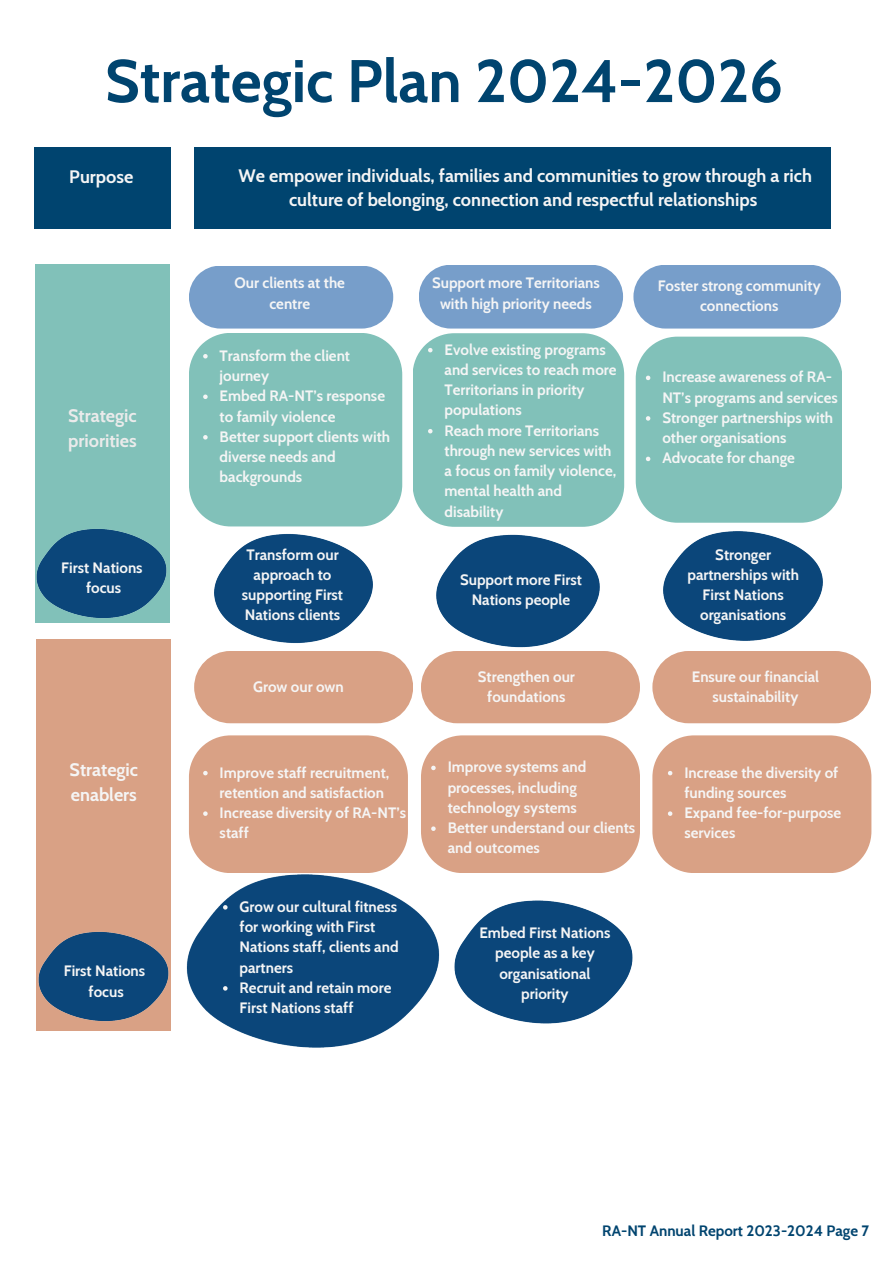
<style>
.page{position:relative;width:894px;height:1264px;background:#fff}
.page>*{position:absolute;margin:0;border:0;box-sizing:border-box;transform-origin:0 0}
.t1{font:700 60px "Cabin";color:#00446f}
.t2{font:700 18px/24.8px "Cabin";color:#f5f5f5;text-align:center}
.t3{font:700 18px/24.8px "Cabin";color:#ebebeb}
.t4{font:700 15px/20.2px "Cabin";color:#f5f5f5}
.t5{font:700 15px "Cabin";color:#00446f}
</style>
<div class="page">
<div style="left:34px;top:148px;width:137px;height:81px;background:#00446f"></div>
<div style="left:194px;top:148px;width:636px;height:81px;background:#00446f"></div>
<div style="left:35px;top:265px;width:134px;height:358px;background:#81c1b9"></div>
<div style="left:37px;top:640px;width:134px;height:390px;background:#d9a185"></div>
<div style="left:633px;top:265px;width:208px;height:63px;background:#779eca;border-radius:32px"></div>
<div style="left:418px;top:265px;width:205px;height:63px;background:#779eca;border-radius:32px"></div>
<div style="left:194px;top:651px;width:219px;height:72px;background:#d9a185;border-radius:36px"></div>
<div style="left:652px;top:651px;width:219px;height:72px;background:#d9a185;border-radius:36px"></div>
<div style="left:421px;top:651px;width:218px;height:72px;background:#d9a185;border-radius:36px"></div>
<img style="left:214px;top:526px;width:159px;height:128px">
<div style="left:413px;top:333px;width:211px;height:189px;background:#81c1b9"></div>
<img style="left:433px;top:507px;width:169px;height:153px">
<img style="left:663px;top:522px;width:160px;height:132px">
<img style="left:36px;top:529px;width:131px;height:89px">
<img style="left:37px;top:931px;width:134px;height:100px">
<img style="left:186px;top:874px;width:254px;height:174px">
<img style="left:454px;top:900px;width:179px;height:124px">
<svg style="left:189px;top:266px;width:213px;height:260px;background:#87bdc1"></svg>
<svg style="left:635px;top:336px;width:207px;height:186px;background:#88c4bd"></svg>
<svg style="left:223px;top:905px;width:4px;height:4px"></svg>
<svg style="left:223px;top:986px;width:4px;height:4px"></svg>
<div style="left:189px;top:735px;width:219px;height:138px;background:#d9a185"></div>
<div style="left:421px;top:735px;width:218px;height:138px;background:#d9a185"></div>
<div style="left:652px;top:735px;width:219px;height:138px;background:#d9a185"></div>
<h3 class="t1" style="left:105px;top:44px;width:679px">Strategic Plan 2024-2026</h3>
<h3 class="t2" style="left:69px;top:165px;width:65px">Purpose</h3>
<p class="t2" style="left:238px;top:163px;width:574px">We empower individuals, families and communities to grow through a rich culture of belonging, connection and respectful relationships</p>
<h1 class="t3" style="left:68px;top:403px;width:70px">Strategic priorities</h1>
<h3 class="t4" style="left:61px;top:557px;width:83px;text-align:center">First Nations focus</h3>
<p class="t2" style="left:70px;top:757px;width:70px;text-align:left">Strategic enablers</p>
<h3 class="t4" style="left:64px;top:960px;width:83px;text-align:center">First Nations focus</h3>
<p class="t4" style="left:234px;top:273px;width:112px;text-align:center">Our clients at the centre</p>
<p class="t4" style="left:432px;top:273px;width:169px;text-align:center">Support more Territorians with high priority needs</p>
<p class="t4" style="left:657px;top:275px;width:164px;text-align:center">Foster strong community connections</p>
<p class="t4" style="left:219px;top:345px;width:132px">Transform the client journey</p>
<p class="t4" style="left:219px;top:386px;width:167px">Embed RA-NT’s response to family violence</p>
<p class="t4" style="left:219px;top:426px;width:172px">Better support clients with diverse needs and backgrounds</p>
<h2 class="t4" style="left:444px;top:339px;width:173px">Evolve existing programs and services to reach more<br>Territorians in priority populations</h2>
<h2 class="t4" style="left:444px;top:420px;width:173px">Reach more Territorians through new services with a focus on family violence, mental health and disability</h2>
<p class="t4" style="left:662px;top:367px;width:177px">Increase awareness of RA-<br>NT’s programs and services</p>
<h3 class="t4" style="left:662px;top:407px;width:172px">Stronger partnerships with other organisations</h3>
<p class="t4" style="left:662px;top:448px;width:134px">Advocate for change</p>
<p class="t4" style="left:242px;top:544px;width:103px;text-align:center">Transform our approach to supporting First<br>Nations clients</p>
<h3 class="t4" style="left:460px;top:569px;width:123px;text-align:center">Support more First<br>Nations people</h3>
<h3 class="t4" style="left:687px;top:544px;width:113px;text-align:center">Stronger partnerships with<br>First Nations organisations</h3>
<p class="t4" style="left:253px;top:676px;width:92px">Grow our own</p>
<p class="t4" style="left:478px;top:666px;width:98px;text-align:center">Strengthen our foundations</p>
<p class="t4" style="left:691px;top:666px;width:129px;text-align:center">Ensure our financial sustainability</p>
<p class="t4" style="left:219px;top:762px;width:171px">Improve staff recruitment, retention and satisfaction</p>
<p class="t4" style="left:219px;top:802px;width:188px">Increase diversity of RA-NT’s staff</p>
<h3 class="t4" style="left:239px;top:896px;width:160px">Grow our cultural fitness for working with First<br>Nations staff, clients and partners</h3>
<p class="t4" style="left:239px;top:977px;width:153px">Recruit and retain more<br>First Nations staff</p>
<p class="t4" style="left:447px;top:757px;width:140px">Improve systems and processes, including technology systems</p>
<h3 class="t4" style="left:447px;top:817px;width:189px">Better understand our clients and outcomes</h3>
<p class="t4" style="left:479px;top:922px;width:133px;text-align:center">Embed First Nations people as a key organisational priority</p>
<p class="t4" style="left:684px;top:762px;width:155px">Increase the diversity of funding sources</p>
<p class="t4" style="left:684px;top:802px;width:158px">Expand fee-for-purpose services</p>
<h3 class="t5" style="left:602px;top:1221px;width:268px">RA-NT Annual Report 2023-2024 Page 7</h3>
</div>
